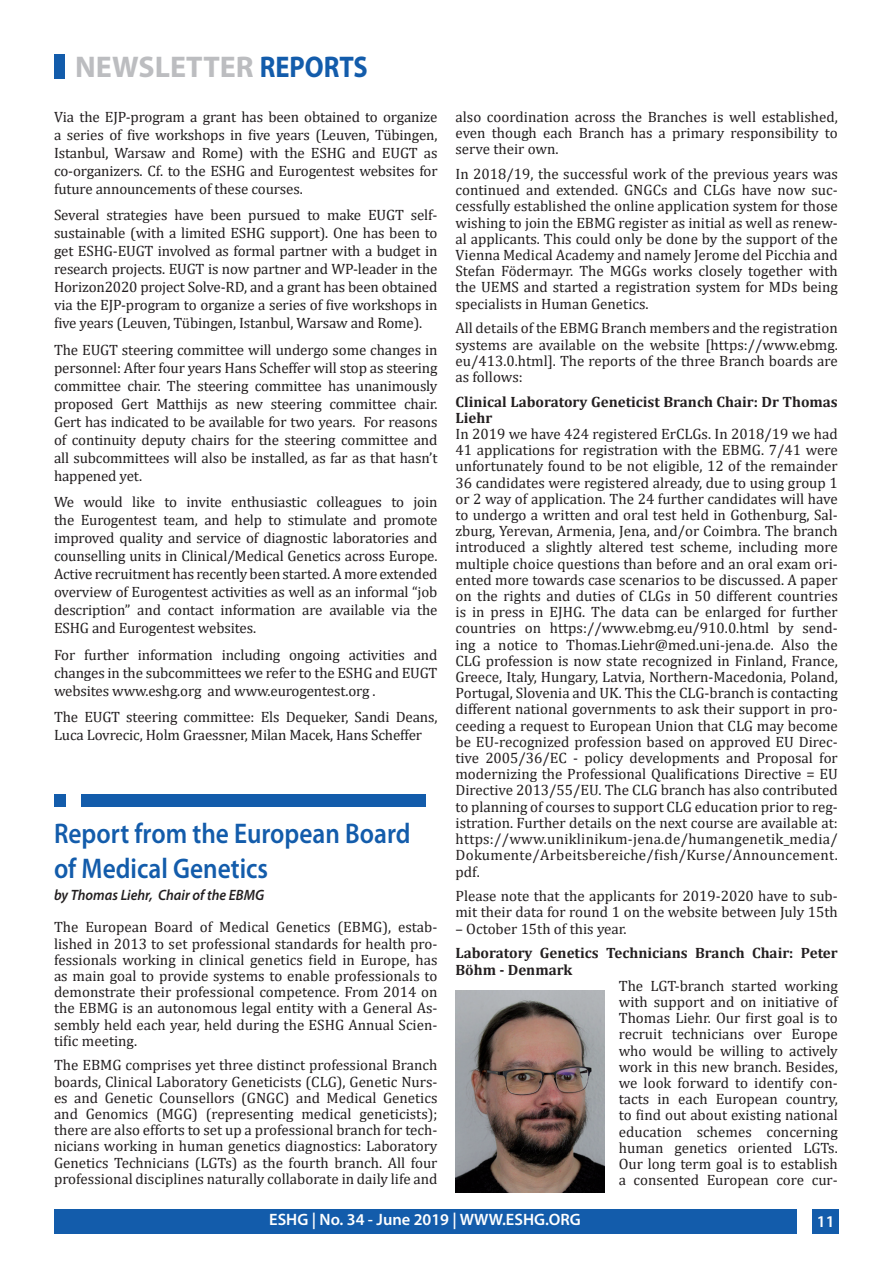
<style>
.page{position:relative;width:893px;height:1263px;background:#fff}
.page>*{position:absolute;margin:0;border:0;box-sizing:border-box;transform-origin:0 0}
.t1{font:700 30px "Myriad Pro";color:#bcbdc0}
.t2{font:600 28.5px/34.2px "Myriad Pro";color:#135cab;scale:.89 1}
.t3{font:600 16.5px "Myriad Pro";color:#fff}
.t4{font:15px/16.2px "Cambria";color:#231f20;text-align:justify}
.t5{font:700 15px/16.2px "Cambria";color:#231f20}
.t6{font:italic 600 15px "Myriad Pro";color:#231f20;scale:.94 1}
.s1{color:#135cab}
</style>
<div class="page">
<div style="left:54px;top:1209px;width:742px;height:24px;background:#135cab"></div>
<div style="left:54px;top:54px;width:10px;height:25px;background:#135cab"></div>
<div style="left:812px;top:1209px;width:27px;height:24px;background:#135cab"></div>
<div style="left:54px;top:794px;width:371px;height:12px;background:#135cab"></div>
<div style="left:66px;top:788px;width:15px;height:21px;background:#fff"></div>
<img style="left:455px;top:990px;width:149px;height:203px">
<h1 class="t1" style="left:75px;top:47px;width:294px">NEWSLETTER <span class="s1">REPORTS</span></h1>
<p class="t4" style="left:54px;top:108px;width:385px;line-height:18px">Via the EJP-program a grant has been obtained to organize a series of five workshops in five years (Leuven, Tübingen, Istanbul, Warsaw and Rome) with the ESHG and EUGT as co-organizers. Cf. to the ESHG and Eurogentest websites for future announcements of these courses.</p>
<p class="t4" style="left:54px;top:206px;width:385px;line-height:18px">Several strategies have been pursued to make EUGT self&shy;sustainable (with a limited ESHG support). One has been to get ESHG-EUGT involved as formal partner with a budget in research projects. EUGT is now partner and WP-leader in the Horizon2020 project Solve-RD, and a grant has been obtained via the EJP-program to organize a series of five workshops in five years (Leuven, Tübingen, Istanbul, Warsaw and Rome).</p>
<p class="t4" style="left:54px;top:341px;width:385px;line-height:18px">The EUGT steering committee will undergo some changes in personnel: After four years Hans Scheffer will stop as steering committee chair. The steering committee has unanimously proposed Gert Matthijs as new steering committee chair.<br>Gert has indicated to be available for two years. For reasons of continuity deputy chairs for the steering committee and all subcommittees will also be installed, as far as that hasn’t happened yet.</p>
<p class="t4" style="left:54px;top:493px;width:385px;line-height:18px">We would like to invite enthusiastic colleagues to join the Eurogentest team, and help to stimulate and promote improved quality and service of diagnostic laboratories and counselling units in Clinical/Medical Genetics across Europe.<br>Active recruitment has recently been started. A more extended overview of Eurogentest activities as well as an informal “job description” and contact information are available via the ESHG and Eurogentest websites.</p>
<p class="t4" style="left:54px;top:646px;width:385px;line-height:18px">For further information including ongoing activities and changes in the subcommittees we refer to the ESHG and EUGT websites www.eshg.org and www.eurogentest.org .</p>
<p class="t4" style="left:54px;top:708px;width:385px;line-height:18px">The EUGT steering committee: Els Dequeker, Sandi Deans,<br>Luca Lovrecic, Holm Graessner, Milan Macek, Hans Scheffer</p>
<h2 class="t2" style="left:54px;top:816px;width:402px">Report from the European Board of Medical Genetics</h2>
<p class="t6" style="left:54px;top:885px;width:225px">by Thomas Liehr, Chair of the EBMG</p>
<p class="t4" style="left:54px;top:919px;width:385px">The European Board of Medical Genetics (EBMG), estab&shy;lished in 2013 to set professional standards for health pro&shy;fessionals working in clinical genetics field in Europe, has as main goal to provide systems to enable professionals to demonstrate their professional competence. From 2014 on the EBMG is an autonomous legal entity with a General As&shy;sembly held each year, held during the ESHG Annual Scien&shy;tific meeting.</p>
<p class="t4" style="left:54px;top:1057px;width:385px">The EBMG comprises yet three distinct professional Branch boards, Clinical Laboratory Geneticists (CLG), Genetic Nurs&shy;es and Genetic Counsellors (GNGC) and Medical Genetics and Genomics (MGG) (representing medical geneticists); there are also efforts to set up a professional branch for tech&shy;nicians working in human genetics diagnostics: Laboratory Genetics Technicians (LGTs) as the fourth branch. All four professional disciplines naturally collaborate in daily life and</p>
<p class="t4" style="left:455px;top:109px;width:384px">also coordination across the Branches is well established, even though each Branch has a primary responsibility to serve their own.</p>
<p class="t4" style="left:455px;top:166px;width:384px">In 2018/19, the successful work of the previous years was continued and extended. GNGCs and CLGs have now suc&shy;cessfully established the online application system for those wishing to join the EBMG register as initial as well as renew&shy;al applicants. This could only be done by the support of the Vienna Medical Academy and namely Jerome del Picchia and Stefan Födermayr. The MGGs works closely together with the UEMS and started a registration system for MDs being specialists in Human Genetics.</p>
<p class="t4" style="left:455px;top:320px;width:384px">All details of the EBMG Branch members and the registration systems are available on the website [https://www.ebmg. eu/413.0.html]. The reports of the three Branch boards are as follows:</p>
<p class="t5" style="left:455px;top:393px;width:384px">Clinical Laboratory Geneticist Branch Chair: Dr Thomas<br>Liehr</p>
<p class="t4" style="left:455px;top:426px;width:384px">In 2019 we have 424 registered ErCLGs. In 2018/19 we had 41 applications for registration with the EBMG. 7/41 were unfortunately found to be not eligible, 12 of the remainder 36 candidates were registered already, due to using group 1 or 2 way of application. The 24 further candidates will have to undergo a written and oral test held in Gothenburg, Sal&shy;zburg, Yerevan, Armenia, Jena, and/or Coimbra. The branch introduced a slightly altered test scheme, including more multiple choice questions than before and an oral exam ori&shy;ented more towards case scenarios to be discussed. A paper on the rights and duties of CLGs in 50 different countries is in press in EJHG. The data can be enlarged for further countries on https://www.ebmg.eu/910.0.html by send&shy;ing a notice to Thomas.Liehr@med.uni-jena.de. Also the CLG profession is now state recognized in Finland, France, Greece, Italy, Hungary, Latvia, Northern-Macedonia, Poland, Portugal, Slovenia and UK. This the CLG-branch is contacting different national governments to ask their support in pro&shy;ceeding a request to European Union that CLG may become be EU-recognized profession based on approved EU Direc&shy;tive 2005/36/EC - policy developments and Proposal for modernizing the Professional Qualifications Directive = EU Directive 2013/55/EU. The CLG branch has also contributed to planning of courses to support CLG education prior to reg&shy;istration. Further details on the next course are available at: https://www.uniklinikum-jena.de/humangenetik_media/ Dokumente/Arbeitsbereiche/fish/Kurse/Announcement. pdf.</p>
<p class="t4" style="left:455px;top:888px;width:384px">Please note that the applicants for 2019-2020 have to sub&shy;mit their data for round 1 on the website between July 15th</p>
<p class="t4" style="left:455px;top:920px;width:173px">– October 15th of this year.</p>
<p class="t5" style="left:455px;top:944px;width:384px">Laboratory Genetics Technicians Branch Chair: Peter<br>Böhm - Denmark</p>
<p class="t4" style="left:619px;top:977px;width:221px">The LGT-branch started working with support and on initiative of Thomas Liehr. Our first goal is to recruit technicians over Europe who would be willing to actively work in this new branch. Besides, we look forward to identify con&shy;tacts in each European country, to find out about existing national education schemes concerning human genetics oriented LGTs.<br>Our long term goal is to establish a consented European core cur-</p>
<p class="t3" style="left:269px;top:1209px;width:313px">ESHG | No. 34 - June 2019 | WWW.ESHG.ORG</p>
<p class="t3" style="left:817px;top:1211px;width:19px">11</p>
</div>
